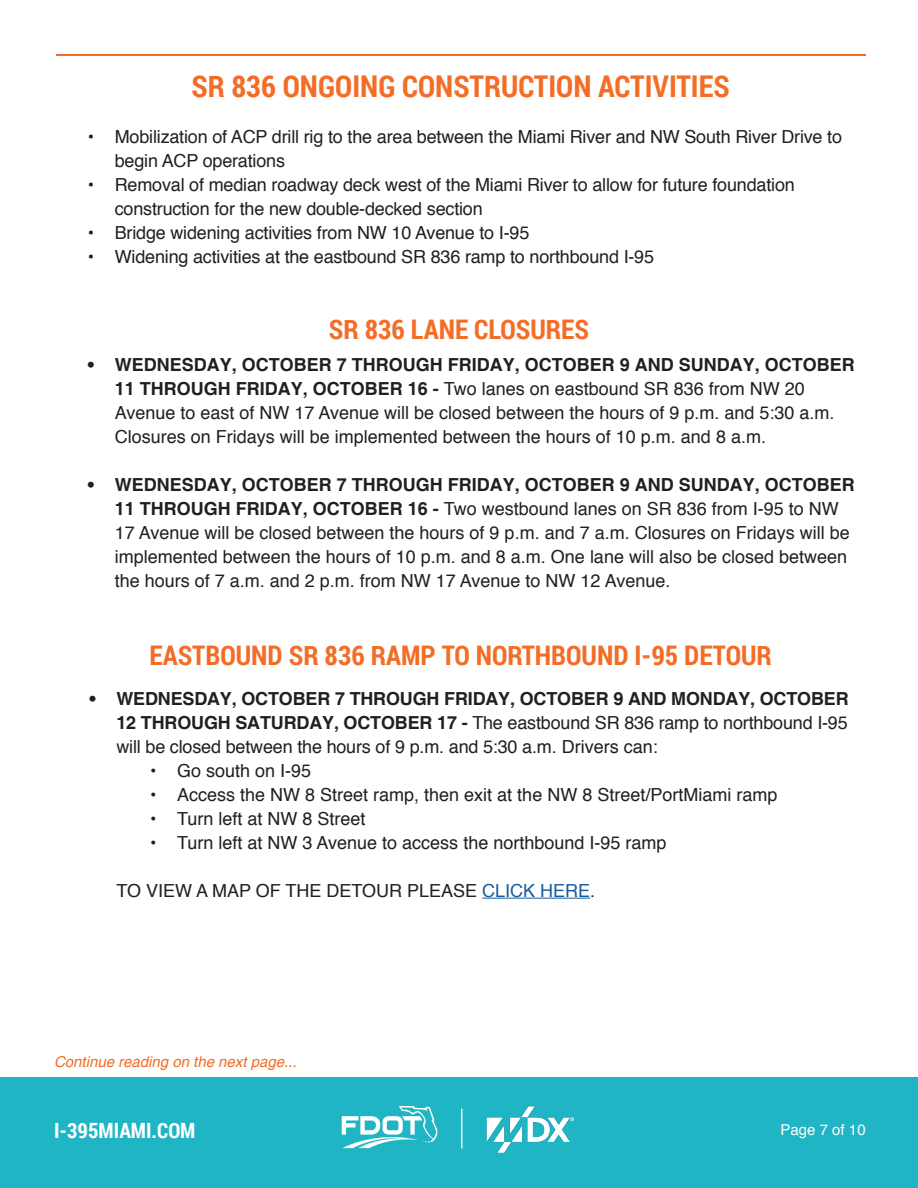
<style>
.page{position:relative;width:918px;height:1188px;background:#fff}
.page>*{position:absolute;margin:0;border:0;box-sizing:border-box;transform-origin:0 0}
.t1{font:700 30px "Roboto Condensed";color:#f36d27}
.t2{font:700 27px "Roboto Condensed";color:#f36d27}
.t3{font:700 21px "Roboto Condensed";color:#fff}
.t4{font:18px/24px "Helvetica";color:#231f20}
.t5{font:italic 15px "Helvetica";color:#f36d27}
.t6{font:15px "Helvetica";color:#fff}
.s1{font-weight:700}
.s2{color:#175d9e}
</style>
<div class="page">
<div style="left:0;top:1077px;width:918px;height:111px;background:#1fb5c4"></div>
<hr style="left:461px;top:1109px;width:1px;height:39px;background:#fff">
<svg style="left:342px;top:1106px;width:95px;height:42px"></svg>
<img style="left:486px;top:1106px;width:89px;height:47px">
<hr style="left:56px;top:54px;width:810px;height:1px;background:#f36d27">
<hr style="left:482px;top:898px;width:108px;height:1px;background:#175d9e">
<p class="t1" style="left:192px;top:65px;width:540px">SR 836 ONGOING CONSTRUCTION ACTIVITIES</p>
<p class="t4" style="left:115px;top:126px;width:729px;text-indent:-27px">• Mobilization of ACP drill rig to the area between the Miami River and NW South River Drive to begin ACP operations</p>
<p class="t4" style="left:115px;top:174px;width:682px;text-indent:-27px">• Removal of median roadway deck west of the Miami River to allow for future foundation construction for the new double-decked section</p>
<p class="t4" style="left:88px;top:222px;width:443px">• Bridge widening activities from NW 10 Avenue to I-95</p>
<p class="t4" style="left:88px;top:246px;width:568px">• Widening activities at the eastbound SR 836 ramp to northbound I-95</p>
<p class="t2" style="left:329px;top:311px;width:262px">SR 836 LANE CLOSURES</p>
<p class="t4" style="left:115px;top:353px;width:742px;text-indent:-27px"><span class="s1">• WEDNESDAY, OCTOBER 7 THROUGH FRIDAY, OCTOBER 9 AND SUNDAY, OCTOBER 11 THROUGH FRIDAY, OCTOBER 16 -</span> Two lanes on eastbound SR 836 from NW 20<br>Avenue to east of NW 17 Avenue will be closed between the hours of 9 p.m. and 5:30 a.m.<br>Closures on Fridays will be implemented between the hours of 10 p.m. and 8 a.m.</p>
<p class="t4" style="left:115px;top:473px;width:742px;text-indent:-27px"><span class="s1">• WEDNESDAY, OCTOBER 7 THROUGH FRIDAY, OCTOBER 9 AND SUNDAY, OCTOBER 11 THROUGH FRIDAY, OCTOBER 16 -</span> Two westbound lanes on SR 836 from I-95 to NW 17 Avenue will be closed between the hours of 9 p.m. and 7 a.m. Closures on Fridays will be implemented between the hours of 10 p.m. and 8 a.m. One lane will also be closed between the hours of 7 a.m. and 2 p.m. from NW 17 Avenue to NW 12 Avenue.</p>
<p class="t2" style="left:149px;top:637px;width:624px">EASTBOUND SR 836 RAMP TO NORTHBOUND I-95 DETOUR</p>
<p class="t4" style="left:116px;top:687px;width:734px;text-align:justify;text-indent:-27px"><span class="s1">• WEDNESDAY, OCTOBER 7 THROUGH FRIDAY, OCTOBER 9 AND MONDAY, OCTOBER 12 THROUGH SATURDAY, OCTOBER 17 -</span> The eastbound SR 836 ramp to northbound I-95 will be closed between the hours of 9 p.m. and 5:30 a.m. Drivers can:</p>
<p class="t4" style="left:150px;top:759px;width:163px">• Go south on I-95</p>
<p class="t4" style="left:150px;top:783px;width:629px">• Access the NW 8 Street ramp, then exit at the NW 8 Street/PortMiami ramp</p>
<p class="t4" style="left:150px;top:807px;width:217px">• Turn left at NW 8 Street</p>
<p class="t4" style="left:150px;top:831px;width:518px">• Turn left at NW 3 Avenue to access the northbound I-95 ramp</p>
<p class="t4" style="left:116px;top:879px;width:480px">TO VIEW A MAP OF THE DETOUR PLEASE <span class="s2">CLICK HERE</span>.</p>
<p class="t5" style="left:54px;top:1053px;width:244px">Continue reading on the next page...</p>
<p class="t3" style="left:54px;top:1116px;width:143px">I-395MIAMI.COM</p>
<p class="t6" style="left:781px;top:1118px;width:87px">Page 7 of 10</p>
</div>
